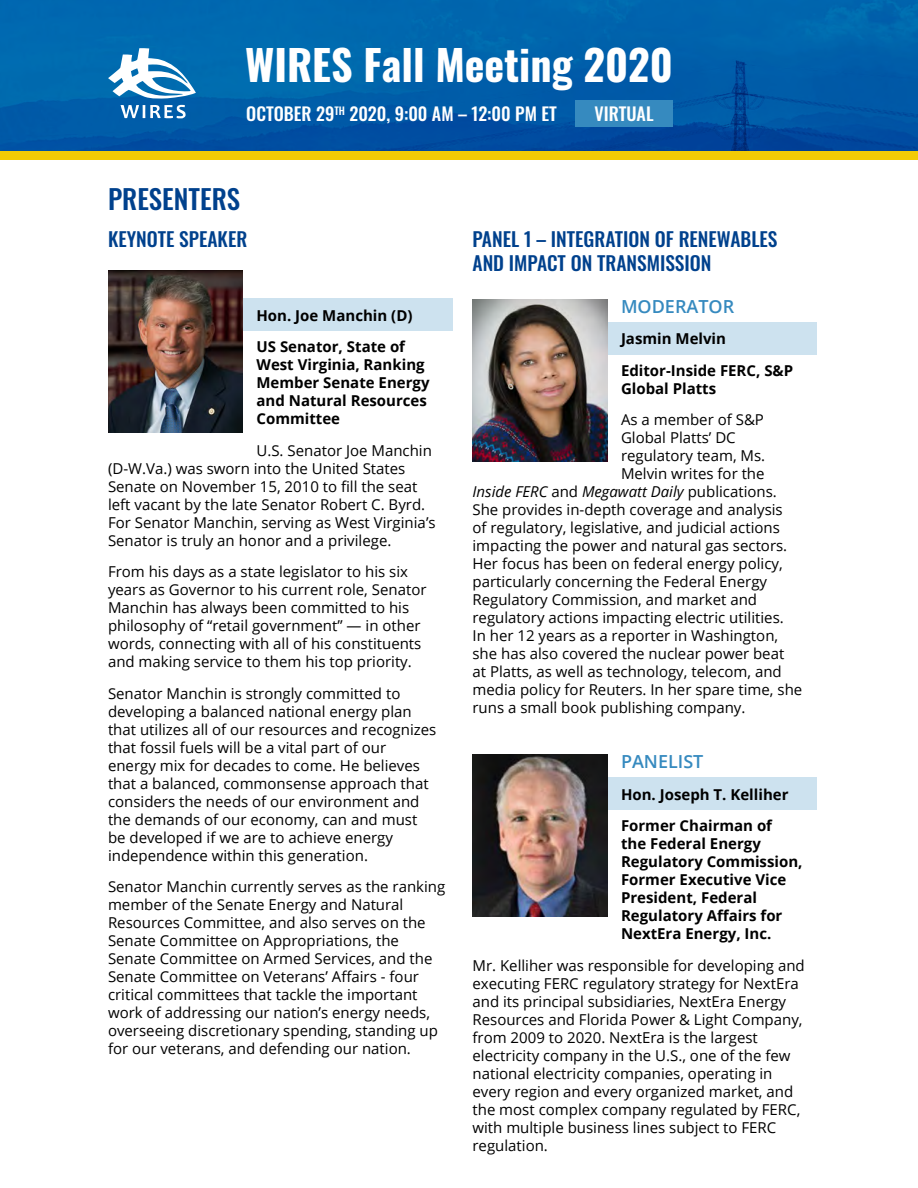
<style>
.page{position:relative;width:918px;height:1188px;background:#fff}
.page>*{position:absolute;margin:0;border:0;box-sizing:border-box;transform-origin:0 0}
.t1{font:700 42px "Oswald";color:#fff}
.t2{font:500 27px "Oswald";color:#00418d}
.t3{font:500 19.5px/23.4px "Oswald";color:#00418d}
.t4{font:500 18px "Oswald";color:#fff}
.t5{font:600 18px "Open Sans";color:#368abf}
.t6{font:15px/18px "Open Sans";color:#000}
.t7{font:700 15px/18px "Open Sans";color:#000}
.t8{font:italic 15px "Open Sans";color:#000}
.s1{font-style:normal}
</style>
<div class="page">
<img style="left:0;top:0;width:918px;height:151px">
<div style="left:0;top:151px;width:918px;height:8px;background:#f2cb05"></div>
<svg style="left:108px;top:48px;width:88px;height:70px"></svg>
<div style="left:575px;top:101px;width:98px;height:26px;background:#368abf"></div>
<div style="left:108px;top:298px;width:344px;height:33px;background:#cde2ef"></div>
<div style="left:472px;top:322px;width:345px;height:32px;background:#cde2ef"></div>
<div style="left:472px;top:778px;width:345px;height:32px;background:#cde2ef"></div>
<img style="left:472px;top:299px;width:136px;height:162px">
<img style="left:472px;top:755px;width:136px;height:162px">
<img style="left:108px;top:271px;width:135px;height:162px">
<h1 class="t1" style="left:245px;top:43px;width:429px">WIRES Fall Meeting 2020</h1>
<p class="t4" style="left:246px;top:104px;width:312px">OCTOBER 29<sup>TH</sup> 2020, 9:00 AM – 12:00 PM ET</p>
<p class="t4" style="left:595px;top:104px;width:61px">VIRTUAL</p>
<h2 class="t2" style="left:108px;top:185px;width:134px">PRESENTERS</h2>
<h3 class="t3" style="left:108px;top:229px;width:141px">KEYNOTE SPEAKER</h3>
<p class="t7" style="left:256px;top:299px;width:158px;line-height:31.5px">Hon. Joe Manchin (D)<br>US Senator, State of</p>
<p class="t7" style="left:256px;top:355px;width:175px">West Virginia, Ranking<br>Member Senate Energy and Natural Resources<br>Committee</p>
<p class="t6" style="left:108px;top:441px;width:329px;text-indent:148px">U.S. Senator Joe Manchin (D-W.Va.) was sworn into the United States Senate on November 15, 2010 to fill the seat left vacant by the late Senator Robert C. Byrd.<br>For Senator Manchin, serving as West Virginia’s Senator is truly an honor and a privilege.</p>
<p class="t6" style="left:108px;top:562px;width:320px">From his days as a state legislator to his six years as Governor to his current role, Senator Manchin has always been committed to his philosophy of “retail government” — in other words, connecting with all of his constituents and making service to them his top priority.</p>
<p class="t6" style="left:108px;top:684px;width:330px">Senator Manchin is strongly committed to developing a balanced national energy plan that utilizes all of our resources and recognizes that fossil fuels will be a vital part of our energy mix for decades to come. He believes that a balanced, commonsense approach that considers the needs of our environment and the demands of our economy, can and must be developed if we are to achieve energy independence within this generation.</p>
<p class="t6" style="left:108px;top:877px;width:339px">Senator Manchin currently serves as the ranking member of the Senate Energy and Natural Resources Committee, and also serves on the Senate Committee on Appropriations, the Senate Committee on Armed Services, and the Senate Committee on Veterans’ Affairs - four critical committees that tackle the important work of addressing our nation’s energy needs, overseeing discretionary spending, standing up for our veterans, and defending our nation.</p>
<h3 class="t3" style="left:472px;top:229px;width:307px">PANEL 1 – INTEGRATION OF RENEWABLES<br>AND IMPACT ON TRANSMISSION</h3>
<p class="t5" style="left:621px;top:294px;width:115px">MODERATOR</p>
<p class="t7" style="left:621px;top:322px;width:174px;line-height:31.5px">Jasmin Melvin<br>Editor-Inside FERC, S&amp;P</p>
<p class="t7" style="left:621px;top:379px;width:97px">Global Platts</p>
<p class="t6" style="left:621px;top:410px;width:144px">As a member of S&amp;P</p>
<p class="t6" style="left:621px;top:428px;width:116px">Global Platts’ DC</p>
<p class="t6" style="left:621px;top:446px;width:146px">regulatory team, Ms.</p>
<p class="t6" style="left:621px;top:464px;width:145px">Melvin writes for the</p>
<p class="t8" style="left:472px;top:481px;width:306px">Inside FERC <span class="s1">and</span> Megawatt Daily <span class="s1">publications.</span></p>
<p class="t6" style="left:472px;top:500px;width:312px">She provides in-depth coverage and analysis</p>
<p class="t6" style="left:472px;top:518px;width:309px">of regulatory, legislative, and judicial actions</p>
<p class="t6" style="left:472px;top:536px;width:316px">impacting the power and natural gas sectors.</p>
<p class="t6" style="left:472px;top:554px;width:312px">Her focus has been on federal energy policy,</p>
<p class="t6" style="left:472px;top:572px;width:296px">particularly concerning the Federal Energy</p>
<p class="t6" style="left:472px;top:590px;width:286px">Regulatory Commission, and market and</p>
<p class="t6" style="left:472px;top:608px;width:313px">regulatory actions impacting electric utilities.</p>
<p class="t6" style="left:472px;top:626px;width:307px">In her 12 years as a reporter in Washington,</p>
<p class="t6" style="left:472px;top:644px;width:313px">she has also covered the nuclear power beat</p>
<p class="t6" style="left:472px;top:662px;width:311px">at Platts, as well as technology, telecom, and</p>
<p class="t6" style="left:472px;top:680px;width:331px">media policy for Reuters. In her spare time, she</p>
<p class="t6" style="left:472px;top:698px;width:274px">runs a small book publishing company.</p>
<p class="t5" style="left:621px;top:750px;width:84px">PANELIST</p>
<p class="t7" style="left:621px;top:778px;width:169px;line-height:31.5px">Hon. Joseph T. Kelliher<br>Former Chairman of</p>
<p class="t7" style="left:621px;top:835px;width:183px">the Federal Energy<br>Regulatory Commission,<br>Former Executive Vice<br>President, Federal<br>Regulatory Affairs for<br>NextEra Energy, Inc.</p>
<p class="t6" style="left:472px;top:956px;width:334px">Mr. Kelliher was responsible for developing and executing FERC regulatory strategy for NextEra and its principal subsidiaries, NextEra Energy Resources and Florida Power &amp; Light Company, from 2009 to 2020. NextEra is the largest electricity company in the U.S., one of the few national electricity companies, operating in every region and every organized market, and the most complex company regulated by FERC, with multiple business lines subject to FERC regulation.</p>
</div>
